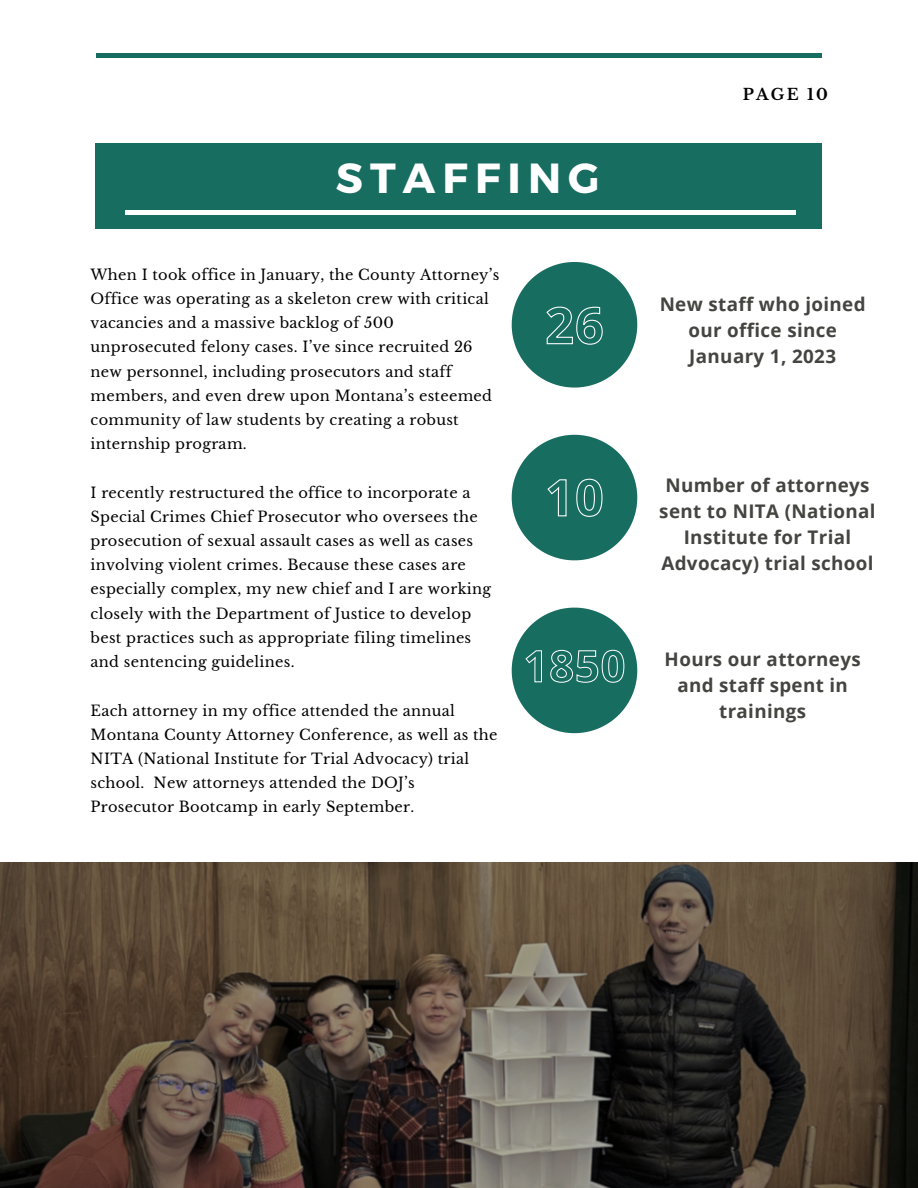
<style>
.page{position:relative;width:918px;height:1188px;background:#fff}
.page>*{position:absolute;margin:0;border:0;box-sizing:border-box;transform-origin:0 0}
.t1{font:700 42.15px "Montserrat";letter-spacing:.17em;color:#fff}
.t2{font:700 18.75px/25.8px "Open Sans";letter-spacing:.02em;color:#444440;text-align:center}
.t3{font:700 15.6px "Libre Baskerville";letter-spacing:.14em;color:#000}
.t4{font:14.55px/24.2px "Libre Baskerville";letter-spacing:.02em;color:#000}
</style>
<div class="page">
<div style="left:96px;top:53px;width:725px;height:5px;background:#186d61"></div>
<svg style="left:512px;top:435px;width:125px;height:126px"></svg>
<svg style="left:512px;top:262px;width:125px;height:126px"></svg>
<svg style="left:512px;top:608px;width:125px;height:125px"></svg>
<div style="left:95px;top:144px;width:727px;height:84px;background:#186d61"></div>
<hr style="left:125px;top:211px;width:671px;height:3px;background:#fff">
<img style="left:0;top:862px;width:918px;height:326px">
<h3 class="t1" style="left:336px;top:150px;width:265px">STAFFING</h3>
<p class="t4" style="left:91px;top:263px;width:410px">When I took office in January, the County Attorney’s Office was operating as a skeleton crew with critical vacancies and a massive backlog of 500 unprosecuted felony cases. I’ve since recruited 26 new personnel, including prosecutors and staff members, and even drew upon Montana’s esteemed community of law students by creating a robust internship program.</p>
<p class="t4" style="left:91px;top:480px;width:402px">I recently restructured the office to incorporate a Special Crimes Chief Prosecutor who oversees the prosecution of sexual assault cases as well as cases involving violent crimes. Because these cases are especially complex, my new chief and I are working closely with the Department of Justice to develop best practices such as appropriate filing timelines and sentencing guidelines.</p>
<h5 class="t4" style="left:91px;top:698px;width:408px">Each attorney in my office attended the annual Montana County Attorney Conference, as well as the NITA (National Institute for Trial Advocacy) trial school. New attorneys attended the DOJ’s Prosecutor Bootcamp in early September.</h5>
<p class="t3" style="left:743px;top:85px;width:86px">PAGE 10</p>
<p class="t2" style="left:660px;top:291px;width:207px">New staff who joined our office since<br>January 1, 2023</p>
<h4 class="t2" style="left:659px;top:472px;width:218px">Number of attorneys sent to NITA (National<br>Institute for Trial<br>Advocacy) trial school</h4>
<p class="t2" style="left:665px;top:646px;width:198px">Hours our attorneys and staff spent in trainings</p>
</div>
